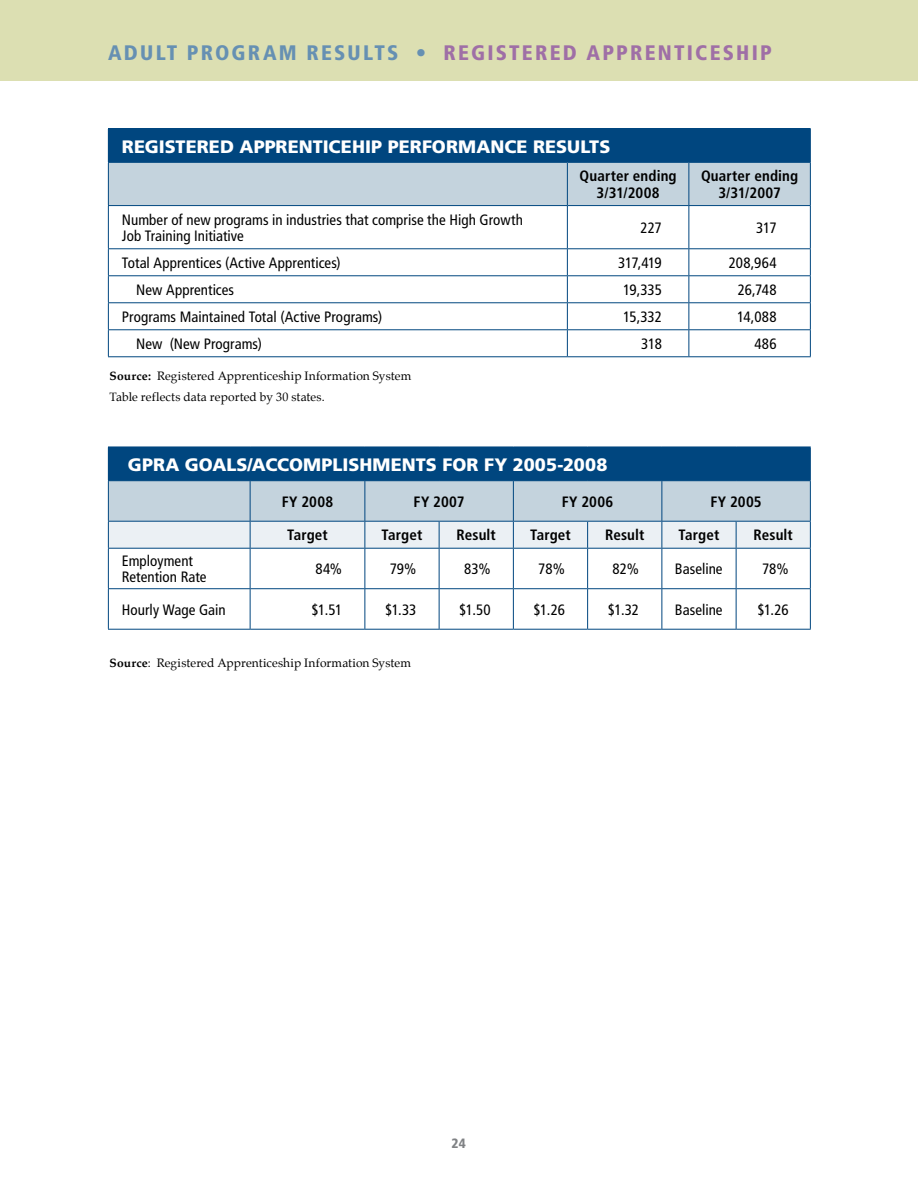
<style>
.page{position:relative;width:918px;height:1188px;background:#fff}
.page>*{position:absolute;margin:0;border:0;box-sizing:border-box;transform-origin:0 0}
.t1{font:900 condensed 21px "Frutiger LT";letter-spacing:.105em;color:#9f6fa6}
.t2{font:900 18px "Frutiger LT";letter-spacing:.005em;color:#fff}
.t3{font:condensed 15px/16.5px "Frutiger LT";letter-spacing:.005em;color:#000}
.t4{font:700 condensed 15px/16.5px "Frutiger LT";letter-spacing:.01em;color:#000;text-align:center}
.t5{font:900 condensed 13.5px "Frutiger LT";color:#808285}
.t6{font:12px/21.8px "Palatino";letter-spacing:.01em;color:#000}
.s1{color:#6690b2}
.s2{font-weight:700}
</style>
<div class="page">
<div style="left:0;top:0;width:918px;height:81px;background:#dcdfb2"></div>
<div style="left:108px;top:447px;width:702px;height:34px;background:#00467f"></div>
<hr style="left:810px;top:447px;width:1px;height:33px;background:#00467f">
<hr style="left:736px;top:480px;width:75px;height:1px;background:#00467f">
<svg style="left:108px;top:481px;width:703px;height:67px;background:#ccd9e2"></svg>
<hr style="left:108px;top:548px;width:142px;height:1px;background:#00467f">
<hr style="left:108px;top:549px;width:1px;height:39px;background:#00467f">
<hr style="left:250px;top:548px;width:115px;height:1px;background:#00467f">
<hr style="left:250px;top:549px;width:1px;height:39px;background:#00467f">
<hr style="left:365px;top:548px;width:74px;height:1px;background:#00467f">
<hr style="left:364px;top:549px;width:1px;height:39px;background:#00467f">
<hr style="left:439px;top:548px;width:74px;height:1px;background:#00467f">
<hr style="left:439px;top:549px;width:1px;height:39px;background:#00467f">
<hr style="left:513px;top:548px;width:75px;height:1px;background:#00467f">
<hr style="left:513px;top:549px;width:1px;height:39px;background:#00467f">
<hr style="left:588px;top:548px;width:74px;height:1px;background:#00467f">
<hr style="left:587px;top:549px;width:1px;height:39px;background:#00467f">
<hr style="left:662px;top:548px;width:74px;height:1px;background:#00467f">
<hr style="left:662px;top:549px;width:1px;height:39px;background:#00467f">
<hr style="left:736px;top:548px;width:75px;height:1px;background:#00467f">
<hr style="left:736px;top:549px;width:1px;height:39px;background:#00467f">
<hr style="left:810px;top:549px;width:1px;height:39px;background:#00467f">
<hr style="left:108px;top:588px;width:142px;height:1px;background:#00467f">
<hr style="left:108px;top:589px;width:1px;height:40px;background:#00467f">
<hr style="left:250px;top:588px;width:115px;height:1px;background:#00467f">
<hr style="left:250px;top:589px;width:1px;height:40px;background:#00467f">
<hr style="left:365px;top:588px;width:74px;height:1px;background:#00467f">
<hr style="left:364px;top:589px;width:1px;height:40px;background:#00467f">
<hr style="left:439px;top:588px;width:74px;height:1px;background:#00467f">
<hr style="left:439px;top:589px;width:1px;height:40px;background:#00467f">
<hr style="left:513px;top:588px;width:75px;height:1px;background:#00467f">
<hr style="left:513px;top:589px;width:1px;height:40px;background:#00467f">
<hr style="left:588px;top:588px;width:74px;height:1px;background:#00467f">
<hr style="left:587px;top:589px;width:1px;height:40px;background:#00467f">
<hr style="left:662px;top:588px;width:74px;height:1px;background:#00467f">
<hr style="left:662px;top:589px;width:1px;height:40px;background:#00467f">
<hr style="left:736px;top:588px;width:75px;height:1px;background:#00467f">
<hr style="left:736px;top:589px;width:1px;height:40px;background:#00467f">
<hr style="left:810px;top:589px;width:1px;height:40px;background:#00467f">
<hr style="left:108px;top:629px;width:142px;height:1px;background:#00467f">
<hr style="left:250px;top:629px;width:115px;height:1px;background:#00467f">
<hr style="left:365px;top:629px;width:74px;height:1px;background:#00467f">
<hr style="left:439px;top:629px;width:74px;height:1px;background:#00467f">
<hr style="left:513px;top:629px;width:75px;height:1px;background:#00467f">
<hr style="left:588px;top:629px;width:74px;height:1px;background:#00467f">
<hr style="left:662px;top:629px;width:74px;height:1px;background:#00467f">
<hr style="left:736px;top:629px;width:75px;height:1px;background:#00467f">
<div style="left:108px;top:129px;width:702px;height:33px;background:#00467f"></div>
<div style="left:109px;top:163px;width:701px;height:42px;background:#c4d3dd"></div>
<svg style="left:109px;top:206px;width:701px;height:150px"></svg>
<hr style="left:108px;top:163px;width:1px;height:42px;background:#00467f">
<hr style="left:567px;top:163px;width:1px;height:42px;background:#00467f">
<hr style="left:688px;top:163px;width:1px;height:42px;background:#00467f">
<hr style="left:810px;top:163px;width:1px;height:42px;background:#00467f">
<hr style="left:108px;top:205px;width:459px;height:1px;background:#00467f">
<hr style="left:108px;top:206px;width:1px;height:42px;background:#00467f">
<hr style="left:567px;top:205px;width:122px;height:1px;background:#00467f">
<hr style="left:567px;top:206px;width:1px;height:42px;background:#00467f">
<hr style="left:689px;top:205px;width:122px;height:1px;background:#00467f">
<hr style="left:688px;top:206px;width:1px;height:42px;background:#00467f">
<hr style="left:810px;top:206px;width:1px;height:42px;background:#00467f">
<hr style="left:108px;top:248px;width:459px;height:1px;background:#00467f">
<hr style="left:567px;top:248px;width:122px;height:1px;background:#00467f">
<hr style="left:689px;top:248px;width:122px;height:1px;background:#00467f">
<hr style="left:108px;top:275px;width:459px;height:1px;background:#00467f">
<hr style="left:567px;top:275px;width:122px;height:1px;background:#00467f">
<hr style="left:689px;top:275px;width:122px;height:1px;background:#00467f">
<hr style="left:108px;top:302px;width:459px;height:1px;background:#00467f">
<hr style="left:567px;top:302px;width:122px;height:1px;background:#00467f">
<hr style="left:689px;top:302px;width:122px;height:1px;background:#00467f">
<hr style="left:108px;top:329px;width:459px;height:1px;background:#00467f">
<svg style="left:108px;top:249px;width:1px;height:107px"></svg>
<hr style="left:567px;top:329px;width:122px;height:1px;background:#00467f">
<svg style="left:567px;top:249px;width:1px;height:107px"></svg>
<hr style="left:689px;top:329px;width:122px;height:1px;background:#00467f">
<svg style="left:688px;top:249px;width:1px;height:107px"></svg>
<svg style="left:810px;top:249px;width:1px;height:107px"></svg>
<hr style="left:108px;top:356px;width:459px;height:1px;background:#00467f">
<hr style="left:567px;top:356px;width:122px;height:1px;background:#00467f">
<hr style="left:689px;top:356px;width:122px;height:1px;background:#00467f">
<hr style="left:108px;top:128px;width:459px;height:1px;background:#00467f">
<hr style="left:567px;top:128px;width:122px;height:1px;background:#00467f">
<hr style="left:689px;top:128px;width:122px;height:1px;background:#00467f">
<hr style="left:810px;top:129px;width:1px;height:33px;background:#00467f">
<hr style="left:108px;top:162px;width:459px;height:1px;background:#00467f">
<hr style="left:567px;top:162px;width:122px;height:1px;background:#00467f">
<hr style="left:689px;top:162px;width:122px;height:1px;background:#00467f">
<h1 class="t1" style="left:108px;top:40px;width:665px"><span class="s1">ADULT PROGRAM RESULTS •</span> REGISTERED APPRENTICESHIP</h1>
<p class="t2" style="left:122px;top:135px;width:490px">REGISTERED APPRENTICEHIP PERFORMANCE RESULTS</p>
<p class="t4" style="left:580px;top:168px;width:99px">Quarter ending<br>3/31/2008</p>
<p class="t4" style="left:701px;top:168px;width:99px">Quarter ending<br>3/31/2007</p>
<p class="t3" style="left:122px;top:211px;width:403px">Number of new programs in industries that comprise the High Growth<br>Job Training Initiative</p>
<p class="t3" style="left:641px;top:219px;width:23px">227</p>
<p class="t3" style="left:756px;top:219px;width:22px">317</p>
<p class="t3" style="left:122px;top:255px;width:220px">Total Apprentices (Active Apprentices)</p>
<p class="t3" style="left:618px;top:255px;width:45px">317,419</p>
<p class="t3" style="left:729px;top:255px;width:49px">208,964</p>
<p class="t3" style="left:136px;top:282px;width:99px">New Apprentices</p>
<p class="t3" style="left:623px;top:282px;width:40px">19,335</p>
<p class="t3" style="left:738px;top:282px;width:40px">26,748</p>
<p class="t3" style="left:122px;top:309px;width:262px">Programs Maintained Total (Active Programs)</p>
<p class="t3" style="left:623px;top:309px;width:40px">15,332</p>
<p class="t3" style="left:737px;top:309px;width:41px">14,088</p>
<p class="t3" style="left:136px;top:336px;width:127px">New (New Programs)</p>
<p class="t3" style="left:641px;top:336px;width:22px">318</p>
<p class="t3" style="left:754px;top:336px;width:24px">486</p>
<p class="t6" style="left:110px;top:366px;width:303px"><span class="s2">Source:</span> Registered Apprenticeship Information System<br>Table reflects data reported by 30 states.</p>
<p class="t2" style="left:128px;top:454px;width:481px">GPRA GOALS/ACCOMPLISHMENTS FOR FY 2005-2008</p>
<p class="t4" style="left:282px;top:493px;width:53px">FY 2008</p>
<p class="t4" style="left:414px;top:493px;width:52px">FY 2007</p>
<p class="t4" style="left:562px;top:493px;width:53px">FY 2006</p>
<p class="t4" style="left:710px;top:493px;width:53px">FY 2005</p>
<p class="t4" style="left:287px;top:527px;width:42px">Target</p>
<p class="t4" style="left:382px;top:527px;width:42px">Target</p>
<p class="t4" style="left:457px;top:527px;width:41px">Result</p>
<p class="t4" style="left:530px;top:527px;width:42px">Target</p>
<p class="t4" style="left:605px;top:527px;width:41px">Result</p>
<p class="t4" style="left:679px;top:527px;width:42px">Target</p>
<p class="t4" style="left:754px;top:527px;width:41px">Result</p>
<p class="t3" style="left:122px;top:552px;width:86px">Employment<br>Retention Rate</p>
<p class="t3" style="left:315px;top:561px;width:28px">84%</p>
<p class="t3" style="left:390px;top:561px;width:28px">79%</p>
<p class="t3" style="left:464px;top:561px;width:28px">83%</p>
<p class="t3" style="left:538px;top:561px;width:28px">78%</p>
<p class="t3" style="left:613px;top:561px;width:28px">82%</p>
<p class="t3" style="left:675px;top:561px;width:49px">Baseline</p>
<p class="t3" style="left:762px;top:561px;width:28px">78%</p>
<p class="t3" style="left:122px;top:601px;width:105px">Hourly Wage Gain</p>
<p class="t3" style="left:312px;top:601px;width:32px">$1.51</p>
<p class="t3" style="left:385px;top:601px;width:33px">$1.33</p>
<p class="t3" style="left:459px;top:601px;width:33px">$1.50</p>
<p class="t3" style="left:534px;top:601px;width:33px">$1.26</p>
<p class="t3" style="left:608px;top:601px;width:33px">$1.32</p>
<p class="t3" style="left:675px;top:601px;width:49px">Baseline</p>
<p class="t3" style="left:757px;top:601px;width:33px">$1.26</p>
<p class="t6" style="left:110px;top:653px;width:303px"><span class="s2">Source</span>: Registered Apprenticeship Information System</p>
<p class="t5" style="left:452px;top:1136px;width:16px">24</p>
</div>
